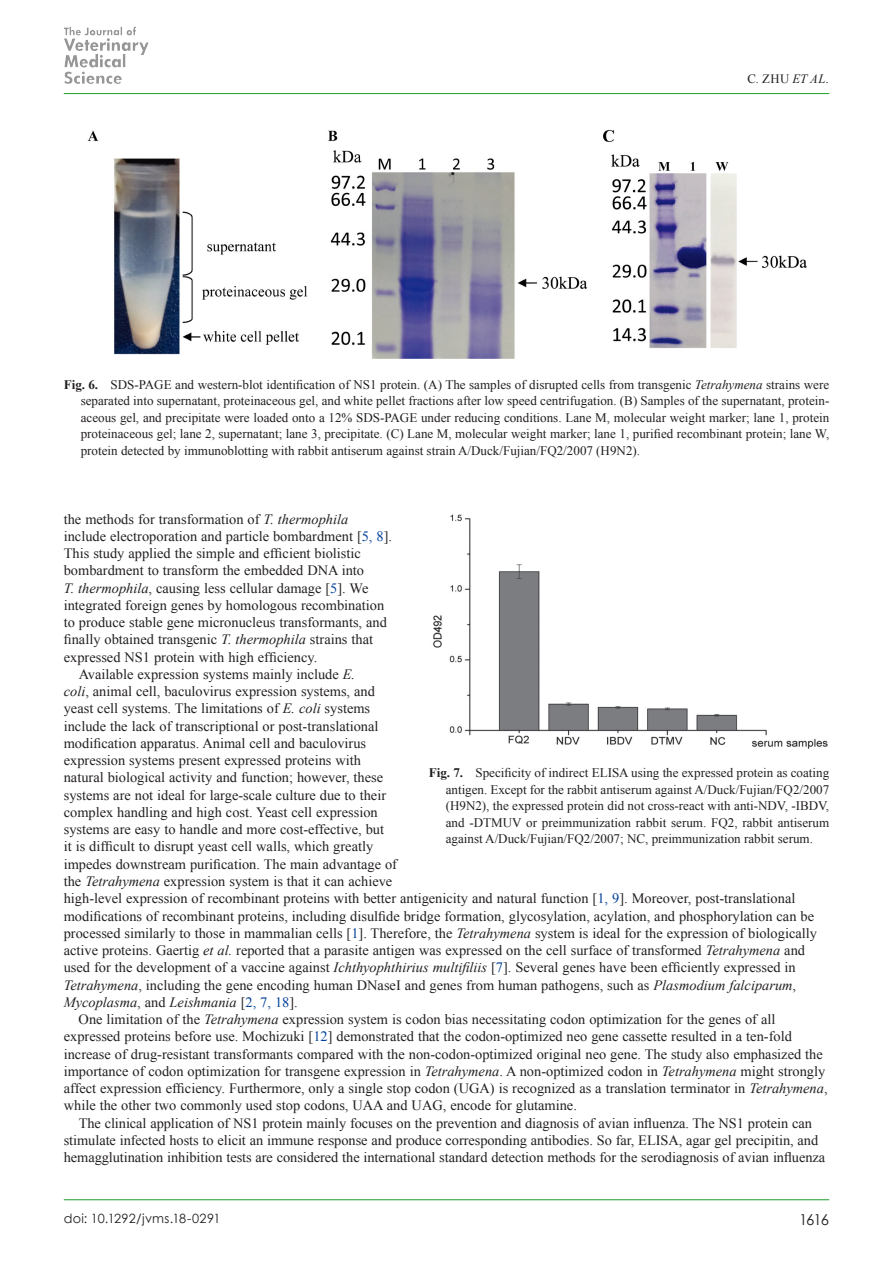
<style>
.page{position:relative;width:893px;height:1263px;background:#fff}
.page>*{position:absolute;margin:0;border:0;box-sizing:border-box;transform-origin:0 0}
.t1{font:15px "Century Gothic";color:#231f20}
.t2{font:14.25px "Times New Roman";color:#231f20}
.t3{font:italic 14.25px "Times New Roman";color:#231f20}
.t4{font:13.05px/16.5px "Times New Roman";color:#231f20;text-align:justify}
.t5{font:12.75px "Century Gothic";letter-spacing:.02em;color:#231f20}
.t6{font:12.75px "Times New Roman";color:#231f20}
.s1{font-style:italic}
.s2{font-weight:700}
.s3{color:#003f98}
.s4{font-style:normal}
.s5{font-style:normal;color:#003f98}
</style>
<div class="page">
<img style="left:64px;top:27px;width:74px;height:24px">
<hr style="left:64px;top:93px;width:765px;height:1px;background:#2aa738">
<hr style="left:64px;top:1199px;width:765px;height:1px;background:#2aa738">
<img style="left:87px;top:129px;width:720px;height:230px">
<img style="left:433px;top:514px;width:395px;height:234px">
<p class="t6" style="left:747px;top:70px;width:83px">C. ZHU <span class="s1">ET AL.</span></p>
<p class="t4" style="left:81px;top:376px;width:750px;text-indent:-17px"><span class="s2">Fig. 6.</span> SDS-PAGE and western-blot identification of NS1 protein. (A) The samples of disrupted cells from transgenic <span class="s1">Tetrahymena</span> strains were separated into supernatant, proteinaceous gel, and white pellet fractions after low speed centrifugation. (B) Samples of the supernatant, protein&shy;aceous gel, and precipitate were loaded onto a 12% SDS-PAGE under reducing conditions. Lane M, molecular weight marker; lane 1, protein proteinaceous gel; lane 2, supernatant; lane 3, precipitate. (C) Lane M, molecular weight marker; lane 1, purified recombinant protein; lane W, protein detected by immunoblotting with rabbit antiserum against strain A/Duck/Fujian/FQ2/2007 (H9N2).</p>
<p class="t2" style="left:64px;top:509px;width:286px">the methods for transformation of <span class="s1">T. thermophila</span></p>
<p class="t2" style="left:64px;top:526px;width:330px">include electroporation and particle bombardment [<span class="s3">5, 8</span>].</p>
<p class="t2" style="left:64px;top:544px;width:299px">This study applied the simple and efficient biolistic</p>
<p class="t2" style="left:64px;top:561px;width:302px">bombardment to transform the embedded DNA into</p>
<p class="t2" style="left:64px;top:578px;width:306px"><span class="s1">T. thermophila</span>, causing less cellular damage [<span class="s3">5</span>]. We</p>
<p class="t2" style="left:64px;top:595px;width:322px">integrated foreign genes by homologous recombination</p>
<p class="t2" style="left:64px;top:613px;width:325px">to produce stable gene micronucleus transformants, and</p>
<p class="t2" style="left:64px;top:630px;width:311px">finally obtained transgenic <span class="s1">T. thermophila</span> strains that</p>
<p class="t2" style="left:64px;top:647px;width:255px">expressed NS1 protein with high efficiency.</p>
<p class="t2" style="left:79px;top:664px;width:278px">Available expression systems mainly include <span class="s1">E.</span></p>
<p class="t2" style="left:64px;top:682px;width:313px"><span class="s1">coli</span>, animal cell, baculovirus expression systems, and</p>
<p class="t2" style="left:64px;top:699px;width:308px">yeast cell systems. The limitations of <span class="s1">E. coli</span> systems</p>
<p class="t2" style="left:64px;top:716px;width:316px">include the lack of transcriptional or post-translational</p>
<p class="t2" style="left:64px;top:733px;width:304px">modification apparatus. Animal cell and baculovirus</p>
<p class="t2" style="left:64px;top:751px;width:299px">expression systems present expressed proteins with</p>
<p class="t2" style="left:64px;top:768px;width:321px">natural biological activity and function; however, these</p>
<p class="t2" style="left:64px;top:785px;width:324px">systems are not ideal for large-scale culture due to their</p>
<p class="t2" style="left:64px;top:803px;width:315px">complex handling and high cost. Yeast cell expression</p>
<p class="t2" style="left:64px;top:820px;width:322px">systems are easy to handle and more cost-effective, but</p>
<p class="t2" style="left:64px;top:837px;width:311px">it is difficult to disrupt yeast cell walls, which greatly</p>
<p class="t2" style="left:64px;top:854px;width:335px">impedes downstream purification. The main advantage of</p>
<p class="t2" style="left:64px;top:872px;width:330px">the <span class="s1">Tetrahymena</span> expression system is that it can achieve</p>
<p class="t2" style="left:64px;top:889px;width:733px">high-level expression of recombinant proteins with better antigenicity and natural function [<span class="s3">1, 9</span>]. Moreover, post-translational</p>
<p class="t2" style="left:64px;top:906px;width:752px">modifications of recombinant proteins, including disulfide bridge formation, glycosylation, acylation, and phosphorylation can be</p>
<p class="t2" style="left:64px;top:923px;width:755px">processed similarly to those in mammalian cells [<span class="s3">1</span>]. Therefore, the <span class="s1">Tetrahymena</span> system is ideal for the expression of biologically</p>
<p class="t2" style="left:64px;top:941px;width:743px">active proteins. Gaertig <span class="s1">et al.</span> reported that a parasite antigen was expressed on the cell surface of transformed <span class="s1">Tetrahymena</span> and</p>
<p class="t2" style="left:64px;top:958px;width:733px">used for the development of a vaccine against <span class="s1">Ichthyophthirius multifiliis</span> [<span class="s3">7</span>]. Several genes have been efficiently expressed in</p>
<p class="t2" style="left:64px;top:975px;width:734px"><span class="s1">Tetrahymena</span>, including the gene encoding human DNaseI and genes from human pathogens, such as <span class="s1">Plasmodium falciparum</span>,</p>
<p class="t3" style="left:64px;top:992px;width:236px">Mycoplasma<span class="s4">, and</span> Leishmania <span class="s4">[</span><span class="s5">2, 7, 18</span><span class="s4">].</span></p>
<p class="t2" style="left:79px;top:1010px;width:698px">One limitation of the <span class="s1">Tetrahymena</span> expression system is codon bias necessitating codon optimization for the genes of all</p>
<p class="t2" style="left:64px;top:1027px;width:730px">expressed proteins before use. Mochizuki [<span class="s3">12</span>] demonstrated that the codon-optimized neo gene cassette resulted in a ten-fold</p>
<p class="t2" style="left:64px;top:1044px;width:761px">increase of drug-resistant transformants compared with the non-codon-optimized original neo gene. The study also emphasized the</p>
<p class="t2" style="left:64px;top:1061px;width:763px">importance of codon optimization for transgene expression in <span class="s1">Tetrahymena</span>. A non-optimized codon in <span class="s1">Tetrahymena</span> might strongly</p>
<p class="t2" style="left:64px;top:1079px;width:765px">affect expression efficiency. Furthermore, only a single stop codon (UGA) is recognized as a translation terminator in <span class="s1">Tetrahymena</span>,</p>
<p class="t2" style="left:64px;top:1096px;width:515px">while the other two commonly used stop codons, UAA and UAG, encode for glutamine.</p>
<p class="t2" style="left:79px;top:1113px;width:735px">The clinical application of NS1 protein mainly focuses on the prevention and diagnosis of avian influenza. The NS1 protein can</p>
<p class="t2" style="left:64px;top:1130px;width:756px">stimulate infected hosts to elicit an immune response and produce corresponding antibodies. So far, ELISA, agar gel precipitin, and</p>
<p class="t2" style="left:64px;top:1148px;width:763px">hemagglutination inhibition tests are considered the international standard detection methods for the serodiagnosis of avian influenza</p>
<p class="t4" style="left:446px;top:764px;width:385px;text-indent:-17px"><span class="s2">Fig. 7.</span> Specificity of indirect ELISA using the expressed protein as coating antigen. Except for the rabbit antiserum against A/Duck/Fujian/FQ2/2007 (H9N2), the expressed protein did not cross-react with anti-NDV, -IBDV, and -DTMUV or preimmunization rabbit serum. FQ2, rabbit antiserum against A/Duck/Fujian/FQ2/2007; NC, preimmunization rabbit serum.</p>
<p class="t5" style="left:64px;top:1209px;width:158px">doi: 10.1292/jvms.18-0291</p>
<p class="t1" style="left:799px;top:1209px;width:32px">1616</p>
</div>
